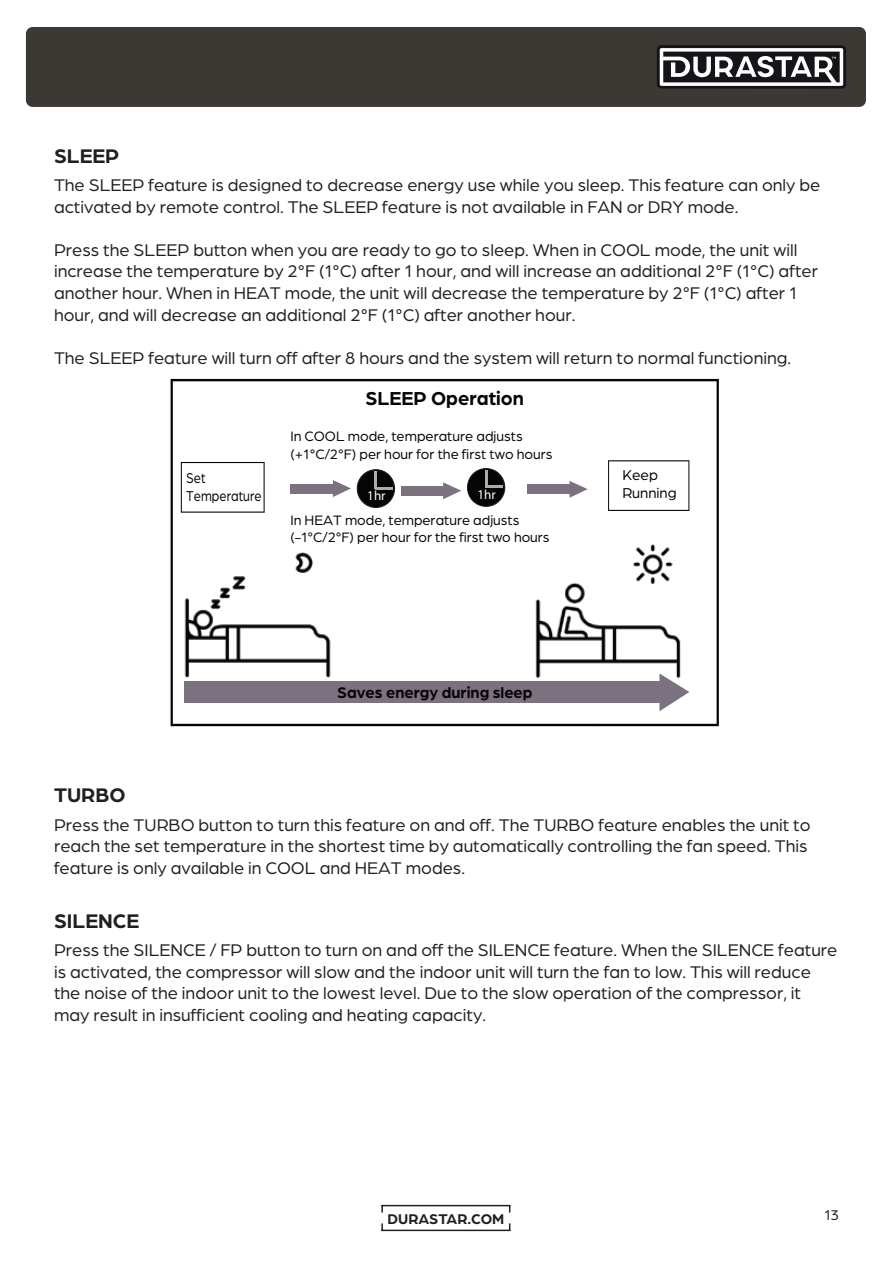
<style>
.page{position:relative;width:893px;height:1263px;background:#fff}
.page>*{position:absolute;margin:0;border:0;box-sizing:border-box;transform-origin:0 0}
.t1{font:700 21px "Arboria";color:#231f20}
.t2{font:700 19.95px "Arboria";color:#050504}
.t3{font:18px/21.6px "Arboria";color:#231f20}
.t4{font:700 16.35px "Arboria";color:#050504}
.t5{font:15.15px/18.3px "Arboria";color:#050504;scale:.83 1}
.t6{font:15.15px/18.3px "Arboria";color:#050504}
.t7{font:700 15px "Arboria";color:#231f20}
.t8{font:15px "Arboria";color:#231f20}
.t9{font:14.55px/17.4px "Arboria";color:#050504}
.t10{font:13.35px "Myriad Pro";color:#fff}
</style>
<div class="page">
<div style="left:26px;top:27px;width:840px;height:80px;background:#3c3935;border-radius:7px"></div>
<svg style="left:657px;top:45px;width:189px;height:44px;background:#6e6c6f"></svg>
<hr style="left:382px;top:1205px;width:128px;height:1px;background:#231f20">
<svg style="left:381px;top:1205px;width:2px;height:7px"></svg>
<hr style="left:382px;top:1229px;width:128px;height:2px;background:#231f20">
<svg style="left:381px;top:1223px;width:2px;height:8px"></svg>
<svg style="left:171px;top:379px;width:548px;height:347px"></svg>
<div style="left:401px;top:486px;width:47px;height:9px;background:#7c717e"></div>
<svg style="left:443px;top:482px;width:18px;height:17px"></svg>
<div style="left:527px;top:485px;width:48px;height:9px;background:#7c717e"></div>
<svg style="left:569px;top:481px;width:19px;height:17px"></svg>
<p class="t1" style="left:54px;top:141px;width:67px">SLEEP</p>
<p class="t3" style="left:54px;top:173px;width:768px">The SLEEP feature is designed to decrease energy use while you sleep. This feature can only be activated by remote control. The SLEEP feature is not available in FAN or DRY mode.</p>
<p class="t3" style="left:54px;top:238px;width:766px">Press the SLEEP button when you are ready to go to sleep. When in COOL mode, the unit will increase the temperature by 2°F (1°C) after 1 hour, and will increase an additional 2°F (1°C) after another hour. When in HEAT mode, the unit will decrease the temperature by 2°F (1°C) after 1 hour, and will decrease an additional 2°F (1°C) after another hour.</p>
<p class="t3" style="left:54px;top:346px;width:739px">The SLEEP feature will turn off after 8 hours and the system will return to normal functioning.</p>
<p class="t2" style="left:366px;top:385px;width:160px">SLEEP Operation</p>
<p class="t5" style="left:186px;top:468px;width:92px">Set<br>Temperature</p>
<p class="t9" style="left:290px;top:427px;width:264px">In COOL mode, temperature adjusts (+1°C/2°F) per hour for the first two hours</p>
<p class="t10" style="left:367px;top:488px;width:20px">1hr</p>
<p class="t10" style="left:477px;top:486px;width:20px">1hr</p>
<p class="t9" style="left:290px;top:511px;width:261px">In HEAT mode, temperature adjusts (-1°C/2°F) per hour for the first two hours</p>
<p class="t4" style="left:337px;top:681px;width:197px">Saves energy during sleep</p>
<p class="t6" style="left:622px;top:465px;width:56px">Keep<br>Running</p>
<p class="t1" style="left:54px;top:781px;width:73px">TURBO</p>
<p class="t3" style="left:54px;top:813px;width:758px">Press the TURBO button to turn this feature on and off. The TURBO feature enables the unit to reach the set temperature in the shortest time by automatically controlling the fan speed. This feature is only available in COOL and HEAT modes.</p>
<p class="t1" style="left:54px;top:906px;width:87px">SILENCE</p>
<p class="t3" style="left:54px;top:938px;width:785px">Press the SILENCE / FP button to turn on and off the SILENCE feature. When the SILENCE feature is activated, the compressor will slow and the indoor unit will turn the fan to low. This will reduce the noise of the indoor unit to the lowest level. Due to the slow operation of the compressor, it may result in insufficient cooling and heating capacity.</p>
<p class="t7" style="left:387px;top:1208px;width:118px">DURASTAR.COM</p>
<p class="t8" style="left:824px;top:1205px;width:16px">13</p>
</div>
